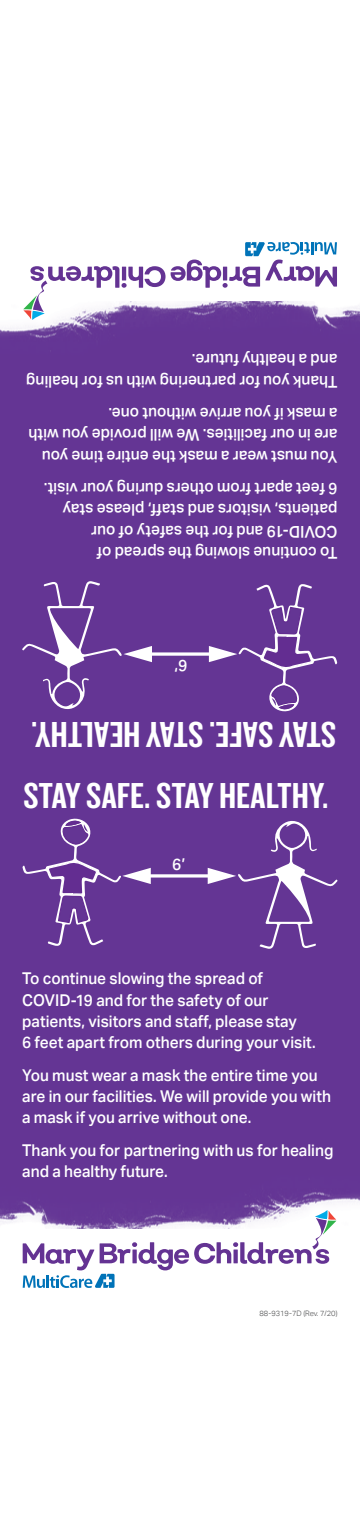
<style>
.page{position:relative;width:360px;height:1530px;background:#fff}
.page>*{position:absolute;margin:0;border:0;box-sizing:border-box;transform-origin:0 0}
.t1{font:37.5px "Knockout HTF48 Featherweight";letter-spacing:.005em;color:#fff;scale:1.15 1}
.t2{font:500 16.25px/21.2px "Aktiv Grotesk";color:#fff;scale:.95 1}
.t3{font:500 16.25px "Aktiv Grotesk";color:#fff;scale:.96 1}
.t4{font:300 7.5px "Aktiv Grotesk";color:#4b4c4d}
</style>
<div class="page">
<div style="left:0;top:307px;width:360px;height:917px;background:#643594"></div>
<svg style="left:23px;top:1210px;width:313px;height:78px"></svg>
<svg style="left:22px;top:817px;width:316px;height:132px;background:#70449c"></svg>
<svg style="left:23px;top:242px;width:314px;height:78px"></svg>
<svg style="left:22px;top:581px;width:315px;height:132px;background:#70459c"></svg>
<p class="t2" style="left:338px;top:392px;width:329px;rotate:-180deg">Thank you for partnering with us for healing and a healthy future.</p>
<p class="t2" style="left:338px;top:467px;width:327px;rotate:-180deg">You must wear a mask the entire time you are in our facilities. We will provide you with a mask if you arrive without one.</p>
<p class="t2" style="left:338px;top:563px;width:310px;rotate:-180deg">To continue slowing the spread of COVID-19 and for the safety of our patients, visitors and staff, please stay<br>6 feet apart from others during your visit.</p>
<p class="t3" style="left:187px;top:675px;width:15px;rotate:-180deg">6’</p>
<h1 class="t1" style="left:336px;top:753px;width:267px;rotate:-180deg">STAY SAFE. STAY HEALTHY.</h1>
<h1 class="t1" style="left:23px;top:777px;width:267px">STAY SAFE. STAY HEALTHY.</h1>
<p class="t3" style="left:172px;top:855px;width:15px">6’</p>
<p class="t2" style="left:22px;top:968px;width:310px">To continue slowing the spread of COVID-19 and for the safety of our patients, visitors and staff, please stay<br>6 feet apart from others during your visit.</p>
<p class="t2" style="left:22px;top:1064px;width:327px">You must wear a mask the entire time you are in our facilities. We will provide you with a mask if you arrive without one.</p>
<p class="t2" style="left:22px;top:1139px;width:329px">Thank you for partnering with us for healing and a healthy future.</p>
<p class="t4" style="left:260px;top:1309px;width:79px">88-9319-7D (Rev. 7/20)</p>
</div>
